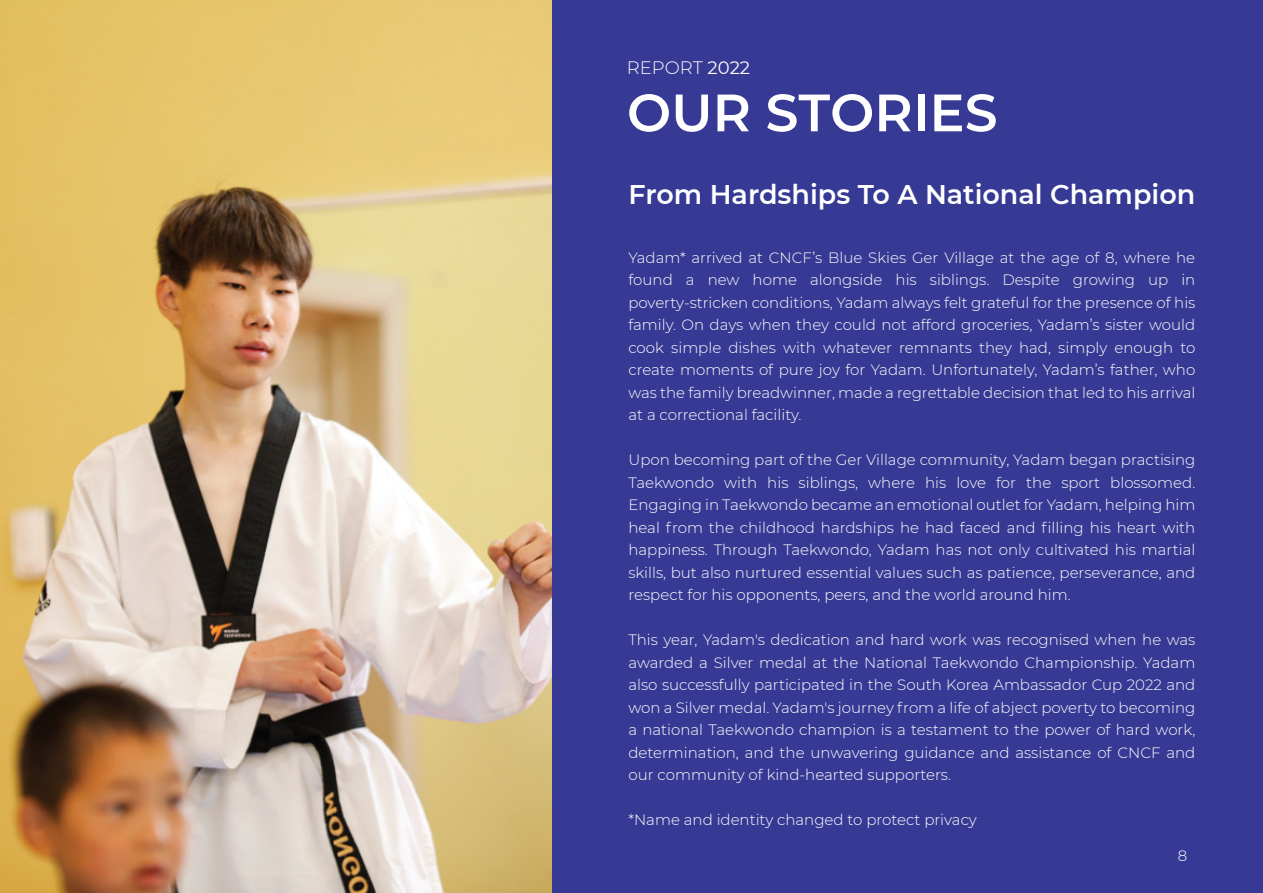
<style>
.page{position:relative;width:1263px;height:893px;background:#fff}
.page>*{position:absolute;margin:0;border:0;box-sizing:border-box;transform-origin:0 0}
.t1{font:600 52.5px "Montserrat";color:#fff}
.t2{font:600 27px "Montserrat";color:#fff}
.t3{font:300 18px "Montserrat";color:#fff}
.t4{font:300 15px/22.5px "Montserrat";color:#fff;text-align:justify}
.s1{font-weight:400}
</style>
<div class="page">
<div style="left:552px;top:0;width:711px;height:893px;background:#373a94"></div>
<img style="left:0;top:0;width:552px;height:893px">
<p class="t3" style="left:627px;top:56px;width:125px">REPORT <span class="s1">2022</span></p>
<h1 class="t1" style="left:627px;top:75px;width:372px">OUR STORIES</h1>
<h2 class="t2" style="left:628px;top:175px;width:568px">From Hardships To A National Champion</h2>
<p class="t4" style="left:628px;top:245px;width:568px">Yadam* arrived at CNCF’s Blue Skies Ger Village at the age of 8, where he found a new home alongside his siblings. Despite growing up in poverty-stricken conditions, Yadam always felt grateful for the presence of his family. On days when they could not afford groceries, Yadam’s sister would cook simple dishes with whatever remnants they had, simply enough to create moments of pure joy for Yadam. Unfortunately, Yadam’s father, who was the family breadwinner, made a regrettable decision that led to his arrival at a correctional facility.</p>
<p class="t4" style="left:628px;top:448px;width:568px">Upon becoming part of the Ger Village community, Yadam began practising Taekwondo with his siblings, where his love for the sport blossomed.<br>Engaging in Taekwondo became an emotional outlet for Yadam, helping him heal from the childhood hardships he had faced and filling his heart with happiness. Through Taekwondo, Yadam has not only cultivated his martial skills, but also nurtured essential values such as patience, perseverance, and respect for his opponents, peers, and the world around him.</p>
<p class="t4" style="left:628px;top:628px;width:568px">This year, Yadam's dedication and hard work was recognised when he was awarded a Silver medal at the National Taekwondo Championship. Yadam also successfully participated in the South Korea Ambassador Cup 2022 and won a Silver medal. Yadam's journey from a life of abject poverty to becoming a national Taekwondo champion is a testament to the power of hard work, determination, and the unwavering guidance and assistance of CNCF and our community of kind-hearted supporters.</p>
<p class="t4" style="left:628px;top:808px;width:350px">*Name and identity changed to protect privacy</p>
<p class="t4" style="left:1178px;top:844px;width:11px">8</p>
</div>
